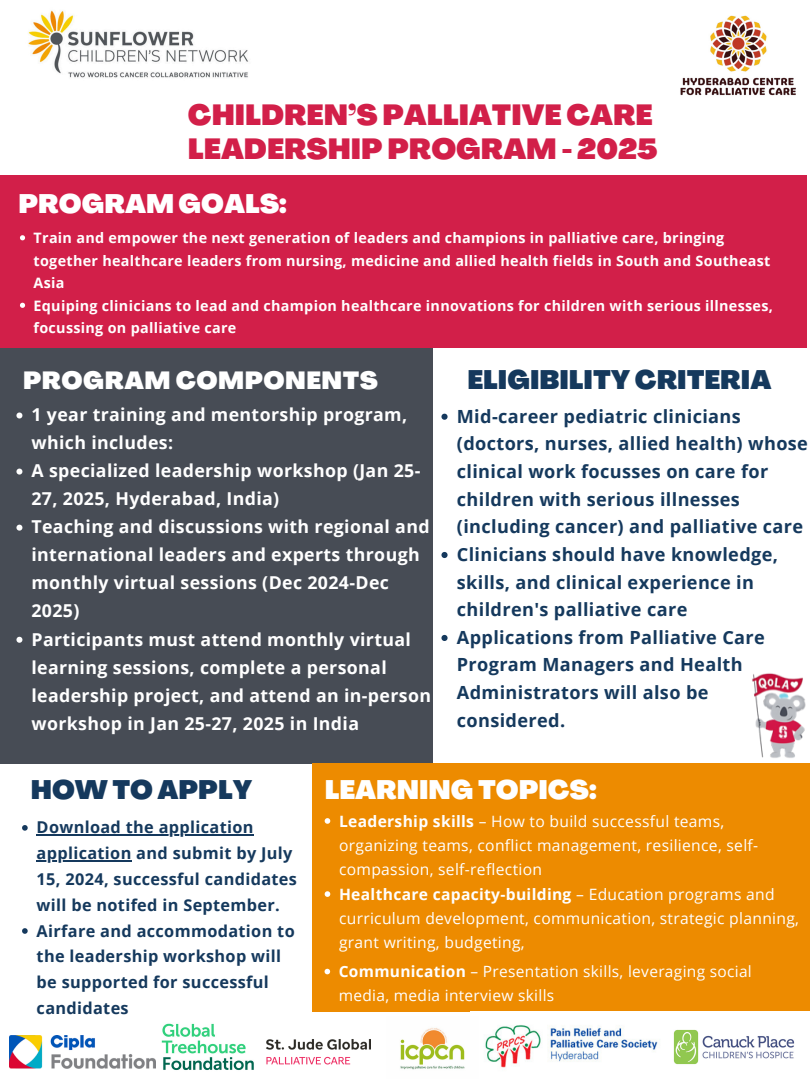
<style>
.page{position:relative;width:810px;height:1080px;background:#fff}
.page>*{position:absolute;margin:0;border:0;box-sizing:border-box;transform-origin:0 0}
.t1{font:900 28.62px/34.2px "Agrandir";color:#d21f49}
.t2{font:900 26.25px "Agrandir";color:#15395d}
.t3{font:900 26.25px "Agrandir";color:#fff}
.t4{font:900 24.38px "Agrandir";letter-spacing:.02em;color:#fff}
.t5{font:700 18.12px/27.6px "Open Sans";letter-spacing:.02em;color:#15395d}
.t6{font:700 17.75px/28.1px "Open Sans";letter-spacing:.02em;color:#fff}
.t7{font:700 16.31px/25.8px "Open Sans";letter-spacing:.02em;color:#15395d}
.t8{font:15.62px/24.4px "Open Sans";letter-spacing:.02em;color:#fff}
.t9{font:15.5px/24.1px "Open Sans";letter-spacing:.02em;color:#fff}
.t10{font:700 14.38px/22.5px "Open Sans";letter-spacing:.02em;color:#fff}
.s1{font-weight:700}
</style>
<div class="page">
<div style="left:0;top:348px;width:433px;height:416px;background:#474c55"></div>
<div style="left:0;top:176px;width:807px;height:172px;background:#d21f49"></div>
<div style="left:312px;top:763px;width:498px;height:256px;background:#ed8b00"></div>
<div style="left:0;top:1012px;width:810px;height:68px;background:#fff"></div>
<img style="left:266px;top:1039px;width:104px;height:26px">
<img style="left:28px;top:10px;width:221px;height:68px">
<img style="left:673px;top:1029px;width:122px;height:36px">
<img style="left:485px;top:1025px;width:173px;height:43px">
<img style="left:680px;top:15px;width:116px;height:81px">
<img style="left:9px;top:1035px;width:147px;height:34px">
<img style="left:400px;top:1028px;width:65px;height:42px">
<img style="left:161px;top:1023px;width:93px;height:47px">
<img style="left:752px;top:673px;width:54px;height:85px">
<svg style="left:16px;top:413px;width:6px;height:5px"></svg>
<svg style="left:16px;top:469px;width:6px;height:6px"></svg>
<svg style="left:16px;top:525px;width:6px;height:6px"></svg>
<svg style="left:16px;top:637px;width:6px;height:6px"></svg>
<svg style="left:20px;top:235px;width:5px;height:5px"></svg>
<svg style="left:20px;top:303px;width:5px;height:5px"></svg>
<svg style="left:325px;top:969px;width:5px;height:5px"></svg>
<svg style="left:441px;top:414px;width:7px;height:6px"></svg>
<svg style="left:441px;top:552px;width:7px;height:6px"></svg>
<svg style="left:441px;top:635px;width:7px;height:6px"></svg>
<svg style="left:22px;top:825px;width:6px;height:6px"></svg>
<hr style="left:37px;top:834px;width:217px;height:2px;background:#15395d">
<hr style="left:37px;top:860px;width:95px;height:2px;background:#15395d">
<svg style="left:22px;top:928px;width:6px;height:6px"></svg>
<svg style="left:325px;top:818px;width:5px;height:6px"></svg>
<svg style="left:325px;top:891px;width:5px;height:6px"></svg>
<h1 class="t1" style="left:188px;top:101px;width:471px">CHILDREN’S PALLIATIVE CARE<br>LEADERSHIP PROGRAM - 2025</h1>
<p class="t3" style="left:19px;top:193px;width:270px">PROGRAM GOALS:</p>
<p class="t10" style="left:34px;top:226px;width:738px">Train and empower the next generation of leaders and champions in palliative care, bringing together healthcare leaders from nursing, medicine and allied health fields in South and Southeast<br>Asia</p>
<p class="t10" style="left:34px;top:294px;width:741px">Equiping clinicians to lead and champion healthcare innovations for children with serious illnesses, focussing on palliative care</p>
<p class="t4" style="left:23px;top:371px;width:356px">PROGRAM COMPONENTS</p>
<p class="t6" style="left:31px;top:400px;width:377px">1 year training and mentorship program, which includes:</p>
<p class="t6" style="left:31px;top:456px;width:390px">A specialized leadership workshop (Jan 25-<br>27, 2025, Hyderabad, India)</p>
<p class="t6" style="left:31px;top:512px;width:400px">Teaching and discussions with regional and international leaders and experts through monthly virtual sessions (Dec 2024-Dec 2025)</p>
<p class="t6" style="left:31px;top:625px;width:401px">Participants must attend monthly virtual learning sessions, complete a personal leadership project, and attend an in-person workshop in Jan 25-27, 2025 in India</p>
<p class="t2" style="left:467px;top:369px;width:305px">ELIGIBILITY CRITERIA</p>
<p class="t5" style="left:457px;top:402px;width:353px">Mid-career pediatric clinicians (doctors, nurses, allied health) whose clinical work focusses on care for children with serious illnesses (including cancer) and palliative care</p>
<p class="t5" style="left:457px;top:540px;width:323px">Clinicians should have knowledge, skills, and clinical experience in children's palliative care</p>
<p class="t5" style="left:457px;top:623px;width:310px">Applications from Palliative Care<br>Program Managers and Health<br>Administrators will also be considered.</p>
<p class="t2" style="left:31px;top:779px;width:223px">HOW TO APPLY</p>
<p class="t7" style="left:37px;top:814px;width:218px">Download the application</p>
<p class="t7" style="left:37px;top:840px;width:262px">application and submit by July<br>15, 2024, successful candidates will be notifed in September.<br>Airfare and accommodation to</p>
<p class="t7" style="left:37px;top:943px;width:246px">the leadership workshop will be supported for successful candidates</p>
<p class="t3" style="left:325px;top:779px;width:273px">LEARNING TOPICS:</p>
<p class="t8" style="left:339px;top:808px;width:462px"><span class="s1">Leadership skills</span> – How to build successful teams, organizing teams, conflict management, resilience, self&shy;compassion, self-reflection<br><span class="s1">Healthcare capacity-building</span> – Education programs and curriculum development, communication, strategic planning, grant writing, budgeting,</p>
<h1 class="t9" style="left:339px;top:959px;width:415px"><span class="s1">Communication</span> – Presentation skills, leveraging social media, media interview skills</h1>
</div>
